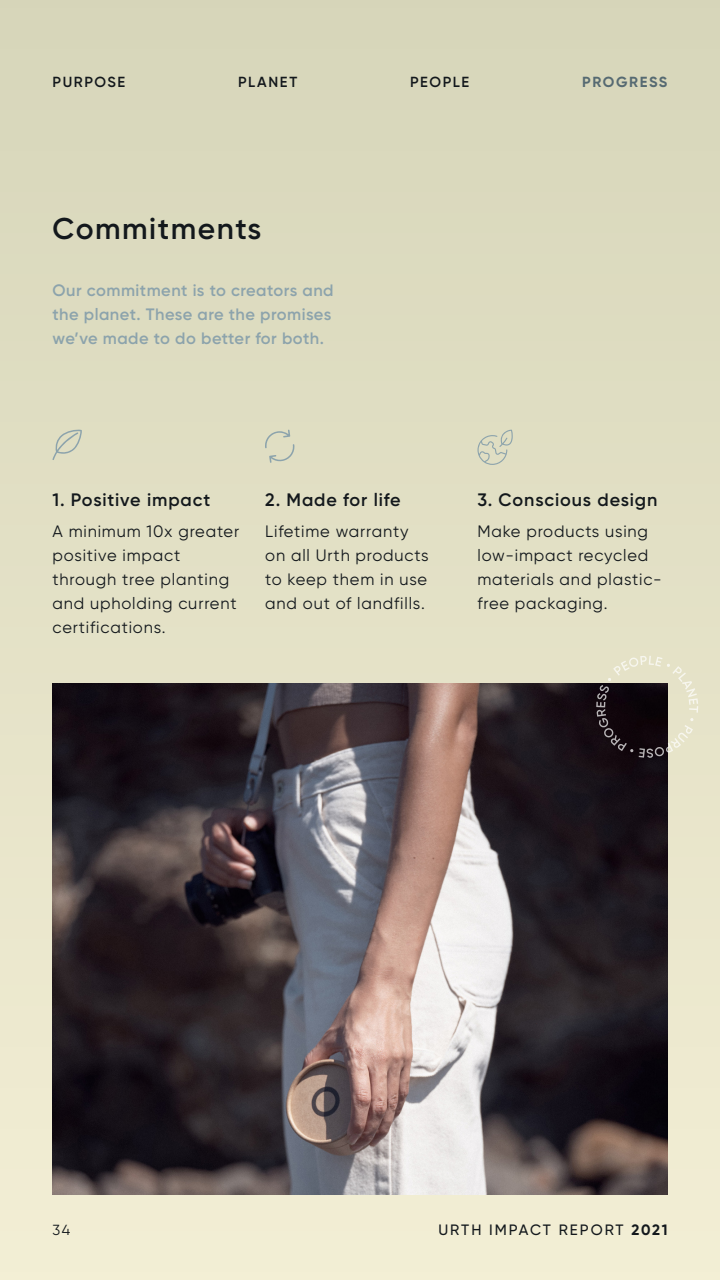
<style>
.page{position:relative;width:720px;height:1280px;background:#fff}
.page>*{position:absolute;margin:0;border:0;box-sizing:border-box;transform-origin:0 0}
.t1{font:600 30px "Gilroy";letter-spacing:.05em;color:#13181c}
.t2{font:600 18px "Gilroy";letter-spacing:.05em;color:#13181c}
.t3{font:16.5px/24px "Gilroy";letter-spacing:.05em;color:#13181c}
.t4{font:600 16.5px/24px "Gilroy";letter-spacing:.03em;color:#8ca3ac}
.t5{font:500 15px "Gilroy";letter-spacing:.135em;color:#13181c}
.t6{font:600 14.62px "Gilroy";letter-spacing:.11em;color:#13181c}
.t7{font:700 14.62px "Gilroy";letter-spacing:.11em;color:#566a72}
.t8{font:14.62px "Gilroy";color:#13181c}
.s1{font-weight:700}
</style>
<div class="page">
<div style="left:0;top:0;width:720px;height:1280px;background:linear-gradient(to bottom,#d6d6ba,#f2eed4)"></div>
<img style="left:52px;top:684px;width:616px;height:510px">
<svg style="left:52px;top:429px;width:30px;height:31px"></svg>
<svg style="left:477px;top:430px;width:36px;height:35px"></svg>
<svg style="left:265px;top:429px;width:30px;height:34px"></svg>
<svg style="left:596px;top:655px;width:102px;height:103px;background:#7d776e"></svg>
<p class="t6" style="left:53px;top:73px;width:74px">PURPOSE</p>
<p class="t6" style="left:238px;top:73px;width:61px">PLANET</p>
<p class="t6" style="left:410px;top:73px;width:61px">PEOPLE</p>
<p class="t7" style="left:582px;top:72px;width:87px">PROGRESS</p>
<h1 class="t1" style="left:52px;top:210px;width:210px">Commitments</h1>
<p class="t4" style="left:52px;top:278px;width:283px">Our commitment is to creators and the planet. These are the promises we’ve made to do better for both.</p>
<p class="t2" style="left:52px;top:488px;width:159px">1. Positive impact</p>
<p class="t3" style="left:52px;top:519px;width:188px">A minimum 10x greater positive impact through tree planting and upholding current certifications.</p>
<p class="t2" style="left:265px;top:488px;width:137px">2. Made for life</p>
<p class="t3" style="left:265px;top:519px;width:165px">Lifetime warranty on all Urth products to keep them in use and out of landfills.</p>
<p class="t2" style="left:478px;top:488px;width:181px">3. Conscious design</p>
<p class="t3" style="left:478px;top:519px;width:186px">Make products using low-impact recycled materials and plastic&shy;free packaging.</p>
<p class="t8" style="left:52px;top:1221px;width:19px">34</p>
<p class="t5" style="left:438px;top:1220px;width:231px">URTH IMPACT REPORT <span class="s1">2021</span></p>
</div>
